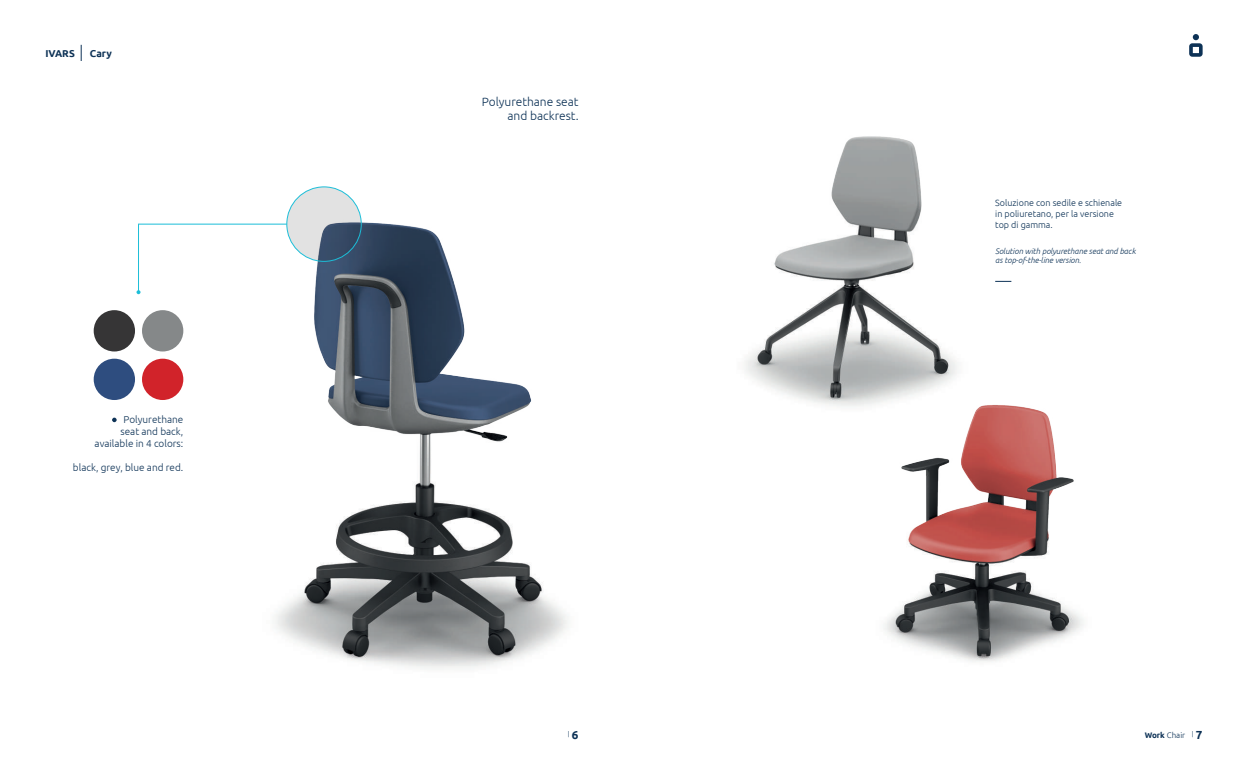
<style>
.page{position:relative;width:1248px;height:766px;background:#fff}
.page>*{position:absolute;margin:0;border:0;box-sizing:border-box;transform-origin:0 0}
.t1{font:300 12px/14.4px "Ubuntu";color:#0d3256;text-align:right}
.t2{font:300 10px/12px "Ubuntu";color:#0d3256;text-align:right}
.t3{font:700 10px "Ubuntu";color:#0d3256}
.t4{font:300 9px/10.8px "Ubuntu";color:#0d3256}
.t5{font:italic 300 8px/9.6px "Ubuntu";color:#0d3256}
.t6{font:300 8px "Ubuntu";color:#0d3256}
.t7{font:300 6.4px "Ubuntu";color:#0d3256}
.s1{font-weight:700;font-size:11.7px}
.s2{font-weight:700}
</style>
<div class="page">
<svg style="left:1189px;top:34px;width:13px;height:23px"></svg>
<svg style="left:81px;top:45px;width:1px;height:16px"></svg>
<img style="left:220px;top:188px;width:348px;height:481px">
<svg style="left:287px;top:187px;width:74px;height:74px;background:#afb7bf"></svg>
<div style="left:286px;top:186px;width:76px;height:76px;border:1px solid #1cbed8;border-radius:50%"></div>
<hr style="left:138px;top:223px;width:148px;height:1px;background:#1cbed8">
<hr style="left:138px;top:224px;width:1px;height:68px;background:#1cbed8">
<svg style="left:136px;top:290px;width:4px;height:4px"></svg>
<div style="left:94px;top:358px;width:41px;height:42px;background:#2e4d7f;border-radius:50%"></div>
<div style="left:142px;top:358px;width:41px;height:42px;background:#d1232a;border-radius:50%"></div>
<div style="left:94px;top:310px;width:41px;height:41px;background:#363536;border-radius:50%"></div>
<div style="left:142px;top:310px;width:41px;height:41px;background:#858889;border-radius:50%"></div>
<svg style="left:112px;top:417px;width:5px;height:5px"></svg>
<img style="left:744px;top:136px;width:259px;height:271px">
<img style="left:865px;top:320px;width:218px;height:342px">
<svg style="left:995px;top:281px;width:16px;height:1px"></svg>
<p class="t3" style="left:45px;top:47px;width:31px">IVARS</p>
<p class="t3" style="left:90px;top:47px;width:24px">Cary</p>
<p class="t2" style="left:95px;top:413px;width:90px">Polyurethane<br>seat and back, available in 4 colors:</p>
<p class="t2" style="left:73px;top:461px;width:112px">black, grey, blue and red.</p>
<h1 class="t1" style="left:481px;top:94px;width:98px">Polyurethane seat and backrest.</h1>
<p class="t4" style="left:995px;top:197px;width:128px">Soluzione con sedile e schienale in poliuretano, per la versione top di gamma.</p>
<p class="t5" style="left:995px;top:246px;width:142px">Solution with polyurethane seat and back as top-of-the-line version.</p>
<p class="t7" style="left:568px;top:730px;width:12px">| <span class="s1">6</span></p>
<p class="t6" style="left:1144px;top:729px;width:59px"><span class="s2">Work</span> Chair <span class="s1">7</span></p>
<p class="t7" style="left:1191px;top:730px;width:3px">|</p>
</div>
